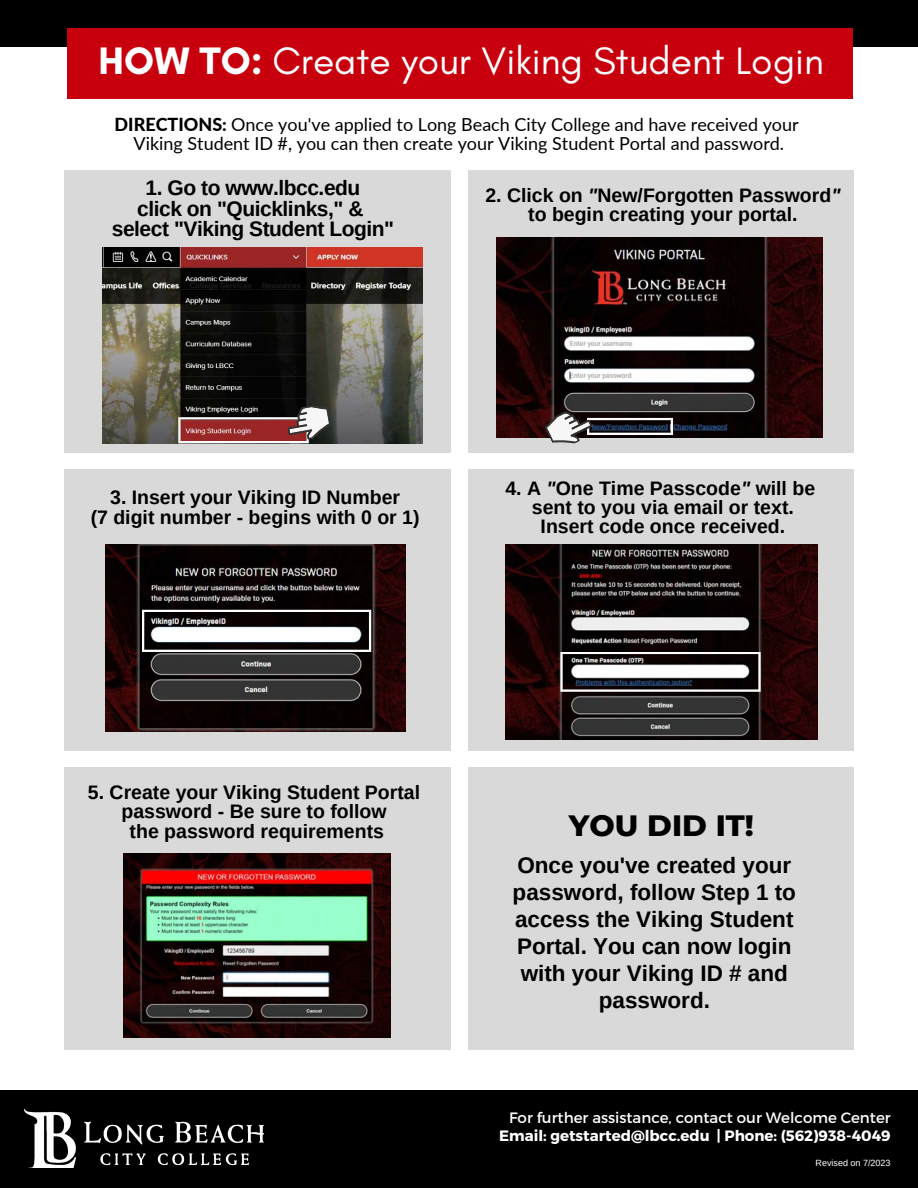
<style>
.page{position:relative;width:918px;height:1188px;background:#fff}
.page>*{position:absolute;margin:0;border:0;box-sizing:border-box;transform-origin:0 0}
.t1{font:39px "Glacial Indifference";color:#fff}
.t2{font:800 30px "Montserrat";color:#000}
.t3{font:700 22.5px/27px "Arimo";color:#000;text-align:center}
.t4{font:700 21px "Arimo";letter-spacing:-.02em;color:#000}
.t5{font:700 19.5px "Arimo";color:#000}
.t6{font:18px "Lato";color:#000}
.t7{font:700 15px "Montserrat";color:#fff}
.t8{font:15px "Montserrat";color:#fff}
.t9{font:9px "Arimo";color:#fff}
.s1{font-weight:700}
.s2{font-weight:800}
.s3{font-style:italic}
</style>
<div class="page">
<div style="left:64px;top:170px;width:387px;height:282px;background:#d9d9d9"></div>
<div style="left:64px;top:469px;width:387px;height:281px;background:#d9d9d9"></div>
<div style="left:468px;top:469px;width:386px;height:281px;background:#d9d9d9"></div>
<div style="left:64px;top:767px;width:387px;height:283px;background:#d9d9d9"></div>
<div style="left:468px;top:767px;width:386px;height:283px;background:#d9d9d9"></div>
<div style="left:468px;top:170px;width:386px;height:282px;background:#d9d9d9"></div>
<div style="left:0;top:0;width:918px;height:47px;background:#000"></div>
<div style="left:68px;top:28px;width:785px;height:71px;background:#c8000d"></div>
<img style="left:123px;top:853px;width:268px;height:185px">
<img style="left:106px;top:544px;width:299px;height:187px">
<img style="left:496px;top:238px;width:327px;height:200px">
<svg style="left:542px;top:403px;width:131px;height:41px;background:#636062"></svg>
<svg style="left:142px;top:610px;width:229px;height:42px;background:#7a7879"></svg>
<img style="left:506px;top:544px;width:311px;height:195px">
<div style="left:576px;top:620px;width:59px;height:7px;background:#eee"></div>
<div style="left:602px;top:572px;width:16px;height:8px;background:#0a0000"></div>
<div style="left:0;top:1090px;width:918px;height:98px;background:#000"></div>
<img style="left:23px;top:1109px;width:241px;height:59px">
<svg style="left:560px;top:652px;width:201px;height:40px;background:#757476"></svg>
<img style="left:103px;top:248px;width:319px;height:195px">
<svg style="left:178px;top:402px;width:155px;height:41px;background:#784e4d"></svg>
<p class="t1" style="left:99px;top:37px;width:727px"><span class="s1">HOW TO:</span> Create your Viking Student Login</p>
<p class="t6" style="left:115px;top:113px;width:686px"><span class="s2">DIRECTIONS:</span> Once you've applied to Long Beach City College and have received your</p>
<p class="t6" style="left:134px;top:133px;width:652px">Viking Student ID #, you can then create your Viking Student Portal and password.</p>
<p class="t4" style="left:146px;top:176px;width:216px">1. Go to www.lbcc.edu</p>
<p class="t4" style="left:137px;top:197px;width:228px">click on "Quicklinks," &amp;</p>
<p class="t4" style="left:112px;top:217px;width:284px">select "Viking Student Login"</p>
<p class="t5" style="left:485px;top:184px;width:357px">2. Click on <span class="s3">"</span>New/Forgotten Password<span class="s3">"</span></p>
<p class="t5" style="left:528px;top:203px;width:271px">to begin creating your portal.</p>
<p class="t5" style="left:110px;top:486px;width:292px">3. Insert your Viking ID Number</p>
<p class="t5" style="left:91px;top:506px;width:330px">(7 digit number - begins with 0 or 1)</p>
<p class="t5" style="left:505px;top:477px;width:311px">4. A <span class="s3">"</span>One Time Passcode<span class="s3">"</span> will be</p>
<p class="t5" style="left:532px;top:496px;width:263px">sent to you via email or text.</p>
<p class="t5" style="left:541px;top:516px;width:246px">Insert code once received.</p>
<p class="t5" style="left:88px;top:782px;width:334px">5. Create your Viking Student Portal</p>
<p class="t5" style="left:122px;top:801px;width:267px">password - Be sure to follow</p>
<p class="t5" style="left:130px;top:820px;width:256px">the password requirements</p>
<p class="t2" style="left:569px;top:807px;width:187px">YOU DID IT!</p>
<p class="t3" style="left:513px;top:852px;width:285px">Once you've created your password, follow Step 1 to access the Viking Student<br>Portal. You can now login with your Viking ID # and password.</p>
<p class="t8" style="left:509px;top:1108px;width:383px">For further assistance, contact our Welcome Center</p>
<p class="t7" style="left:499px;top:1126px;width:393px">Email: getstarted@lbcc.edu | Phone: (562)938-4049</p>
<p class="t9" style="left:816px;top:1158px;width:77px">Revised on 7/2023</p>
</div>
